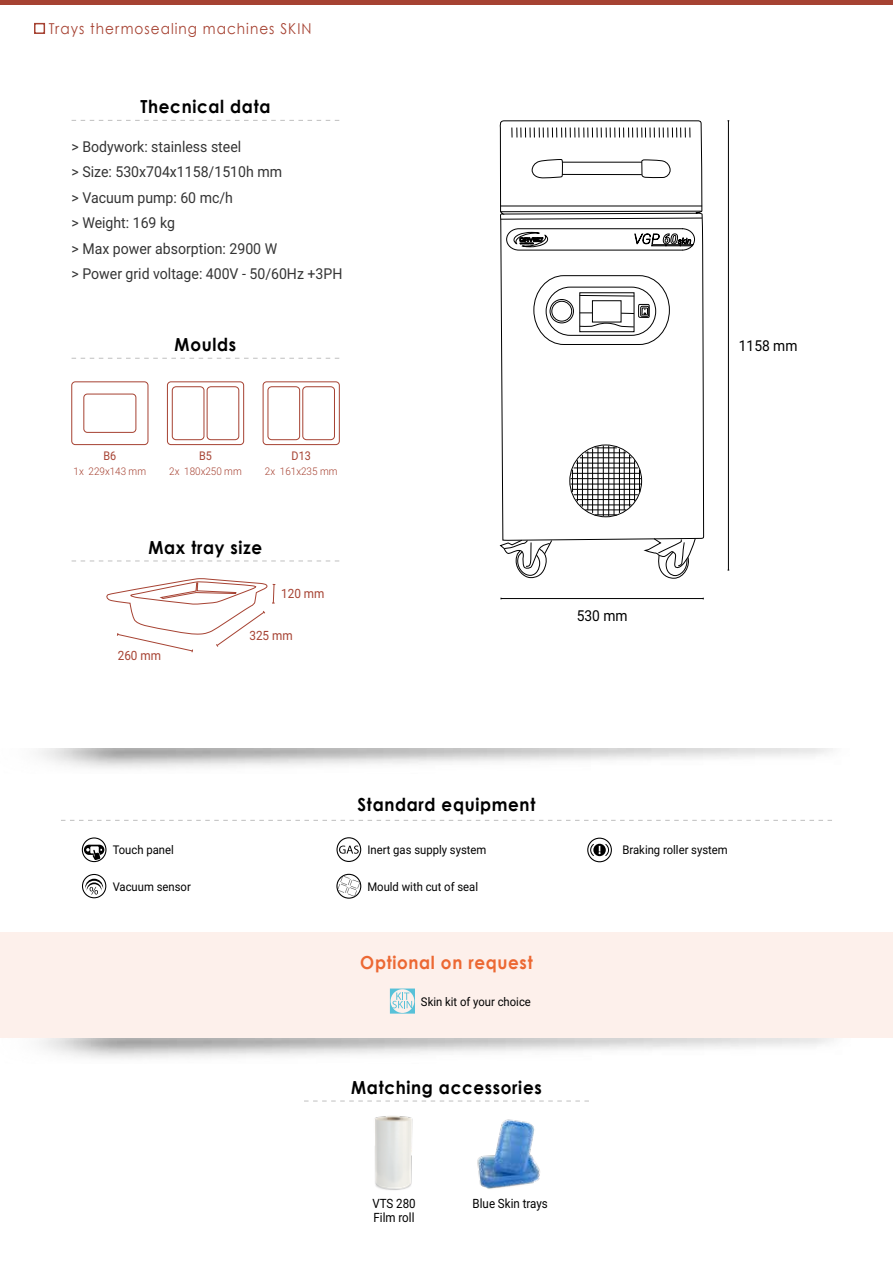
<style>
.page{position:relative;width:893px;height:1263px;background:#fff}
.page>*{position:absolute;margin:0;border:0;box-sizing:border-box;transform-origin:0 0}
.t1{font:700 18px "Century Gothic";letter-spacing:.04em;color:#000;scale:.93 1}
.t2{font:700 18px "Century Gothic";letter-spacing:.04em;color:#ec6833;scale:.93 1}
.t3{font:15px/25.5px "Roboto";color:#343434;scale:.94 1}
.t4{font:15px "Century Gothic";letter-spacing:.075em;color:#a64232;scale:.91 1}
.t5{font:15px "Roboto";color:#000;scale:.92 1}
.t6{font:12.75px "Roboto";color:#000;scale:.9 1}
.t7{font:12.75px "Roboto";color:#a64232;scale:.92 1}
.t8{font:12px "Roboto";color:#000;scale:.94 1}
.t9{font:12px "Roboto";color:#a64232;scale:.9 1}
.t10{font:300 10.5px "Roboto";color:#a64232;scale:.94 1}
</style>
<div class="page">
<img style="left:477px;top:1119px;width:63px;height:70px">
<hr style="left:501px;top:598px;width:202px;height:1px;background:#000">
<hr style="left:728px;top:121px;width:1px;height:449px;background:#000">
<div style="left:0;top:0;width:893px;height:5px;background:#a64232"></div>
<div style="left:34px;top:23px;width:11px;height:11px;border:2px solid #a64232"></div>
<svg style="left:304px;top:1100px;width:285px;height:1px"></svg>
<svg style="left:61px;top:820px;width:771px;height:1px"></svg>
<svg style="left:72px;top:120px;width:267px;height:1px"></svg>
<svg style="left:72px;top:358px;width:267px;height:1px"></svg>
<svg style="left:72px;top:560px;width:267px;height:1px"></svg>
<svg style="left:82px;top:874px;width:24px;height:24px"></svg>
<svg style="left:500px;top:541px;width:52px;height:37px"></svg>
<svg style="left:645px;top:541px;width:50px;height:37px"></svg>
<svg style="left:499px;top:120px;width:205px;height:421px"></svg>
<svg style="left:500px;top:211px;width:202px;height:9px"></svg>
<hr style="left:501px;top:206px;width:201px;height:1px;background:#000">
<svg style="left:532px;top:159px;width:31px;height:19px"></svg>
<svg style="left:641px;top:159px;width:29px;height:19px"></svg>
<hr style="left:562px;top:162px;width:80px;height:1px;background:#000">
<hr style="left:562px;top:174px;width:80px;height:1px;background:#000">
<svg style="left:512px;top:128px;width:178px;height:9px"></svg>
<svg style="left:572px;top:470px;width:1px;height:22px"></svg>
<svg style="left:595px;top:515px;width:22px;height:1px"></svg>
<svg style="left:639px;top:470px;width:1px;height:22px"></svg>
<svg style="left:595px;top:448px;width:22px;height:1px"></svg>
<hr style="left:577px;top:460px;width:1px;height:41px;background:#000">
<hr style="left:585px;top:510px;width:41px;height:1px;background:#000">
<hr style="left:634px;top:460px;width:1px;height:41px;background:#000">
<hr style="left:585px;top:452px;width:41px;height:1px;background:#000">
<hr style="left:582px;top:455px;width:1px;height:52px;background:#000">
<hr style="left:580px;top:505px;width:52px;height:1px;background:#000">
<hr style="left:629px;top:455px;width:1px;height:52px;background:#000">
<hr style="left:580px;top:457px;width:52px;height:1px;background:#000">
<hr style="left:588px;top:451px;width:1px;height:59px;background:#000">
<hr style="left:576px;top:499px;width:59px;height:1px;background:#000">
<hr style="left:624px;top:451px;width:1px;height:59px;background:#000">
<hr style="left:576px;top:463px;width:59px;height:1px;background:#000">
<hr style="left:592px;top:449px;width:1px;height:64px;background:#000">
<hr style="left:574px;top:494px;width:64px;height:1px;background:#000">
<hr style="left:619px;top:449px;width:1px;height:64px;background:#000">
<hr style="left:574px;top:468px;width:64px;height:1px;background:#000">
<hr style="left:598px;top:447px;width:1px;height:68px;background:#000">
<hr style="left:572px;top:489px;width:68px;height:1px;background:#000">
<hr style="left:603px;top:446px;width:1px;height:70px;background:#000">
<hr style="left:570px;top:484px;width:71px;height:1px;background:#000">
<hr style="left:608px;top:446px;width:1px;height:70px;background:#000">
<hr style="left:570px;top:478px;width:71px;height:1px;background:#000">
<hr style="left:614px;top:447px;width:1px;height:68px;background:#000">
<hr style="left:572px;top:473px;width:68px;height:1px;background:#000">
<svg style="left:71px;top:381px;width:78px;height:64px"></svg>
<svg style="left:167px;top:381px;width:77px;height:64px"></svg>
<svg style="left:262px;top:381px;width:78px;height:64px"></svg>
<svg style="left:106px;top:578px;width:169px;height:75px"></svg>
<img style="left:362px;top:1101px;width:54px;height:89px">
<svg style="left:336px;top:837px;width:25px;height:25px"></svg>
<svg style="left:587px;top:838px;width:25px;height:24px"></svg>
<div style="left:0;top:933px;width:893px;height:105px;background:#fdf0eb"></div>
<svg style="left:533px;top:275px;width:137px;height:70px"></svg>
<svg style="left:82px;top:837px;width:24px;height:25px"></svg>
<svg style="left:506px;top:228px;width:189px;height:22px"></svg>
<svg style="left:336px;top:874px;width:25px;height:25px"></svg>
<svg style="left:390px;top:988px;width:25px;height:25px"></svg>
<p class="t4" style="left:49px;top:19px;width:290px">Trays thermosealing machines SKIN</p>
<p class="t1" style="left:140px;top:95px;width:141px">Thecnical data</p>
<p class="t3" style="left:72px;top:133px;width:290px">&gt; Bodywork: stainless steel<br>&gt; Size: 530x704x1158/1510h mm<br>&gt; Vacuum pump: 60 mc/h<br>&gt; Weight: 169 kg<br>&gt; Max power absorption: 2900 W<br>&gt; Power grid voltage: 400V - 50/60Hz +3PH</p>
<p class="t1" style="left:175px;top:333px;width:68px">Moulds</p>
<p class="t9" style="left:103px;top:448px;width:16px">B6</p>
<p class="t9" style="left:199px;top:448px;width:16px">B5</p>
<p class="t9" style="left:292px;top:448px;width:23px">D13</p>
<p class="t10" style="left:74px;top:464px;width:79px">1x 229x143 mm</p>
<p class="t10" style="left:169px;top:464px;width:79px">2x 180x250 mm</p>
<p class="t10" style="left:265px;top:464px;width:79px">2x 161x235 mm</p>
<p class="t1" style="left:149px;top:536px;width:124px">Max tray size</p>
<p class="t7" style="left:281px;top:585px;width:49px">120 mm</p>
<p class="t7" style="left:118px;top:646px;width:48px">260 mm</p>
<p class="t7" style="left:249px;top:626px;width:49px">325 mm</p>
<p class="t5" style="left:577px;top:605px;width:57px">530 mm</p>
<p class="t5" style="left:739px;top:335px;width:65px">1158 mm</p>
<p class="t8" style="left:113px;top:841px;width:67px">Touch panel</p>
<p class="t8" style="left:113px;top:878px;width:85px">Vacuum sensor</p>
<p class="t1" style="left:358px;top:793px;width:193px">Standard equipment</p>
<p class="t8" style="left:367px;top:841px;width:128px">Inert gas supply system</p>
<p class="t8" style="left:367px;top:878px;width:119px">Mould with cut of seal</p>
<p class="t2" style="left:360px;top:951px;width:187px">Optional on request</p>
<p class="t8" style="left:421px;top:993px;width:118px">Skin kit of your choice</p>
<p class="t1" style="left:351px;top:1076px;width:206px">Matching accessories</p>
<p class="t6" style="left:372px;top:1195px;width:50px">VTS 280</p>
<p class="t6" style="left:473px;top:1195px;width:85px">Blue Skin trays</p>
<p class="t6" style="left:374px;top:1208px;width:47px">Film roll</p>
<p class="t8" style="left:622px;top:842px;width:114px">Braking roller system</p>
</div>
